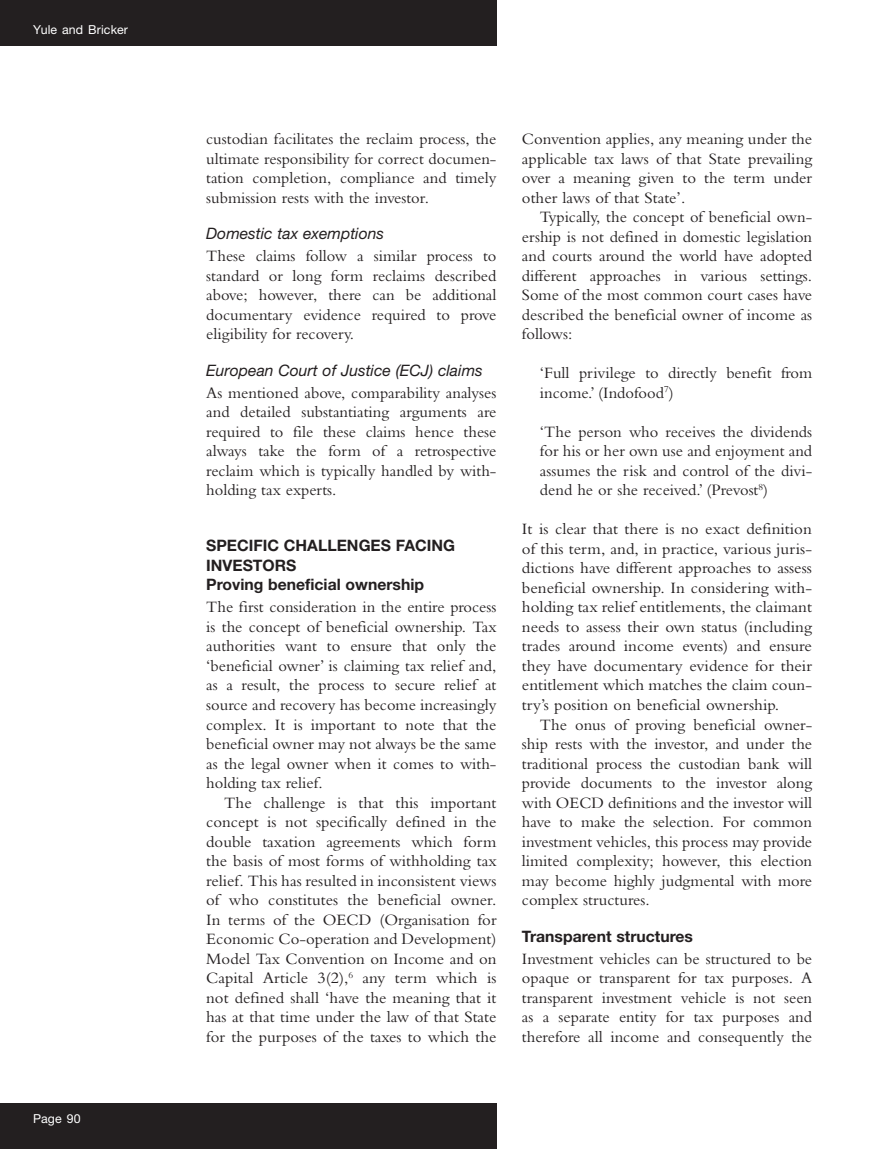
<style>
.page{position:relative;width:893px;height:1149px;background:#fff}
.page>*{position:absolute;margin:0;border:0;box-sizing:border-box;transform-origin:0 0}
.text_indent{font:16.5px/19.5px "Bembo MT Pro";color:#231f20;text-align:justify}
.text{font:16.5px/19.5px "Bembo MT Pro";color:#231f20;text-align:justify}
.text_sp_ab{font:16.5px/19.5px "Bembo MT Pro";color:#231f20;text-align:justify}
.extract{font:16.5px/19.5px "Bembo MT Pro";color:#231f20}
.c_head{font:italic 15.75px "Helvetica Neue LT Pro";color:#231f20}
.a_head{font:700 15.75px/19.5px "Helvetica Neue LT Pro";color:#231f20}
.b_after_a{font:700 15.75px "Helvetica Neue LT Pro";color:#231f20}
.b_head{font:700 15.75px "Helvetica Neue LT Pro";color:#231f20}
.t1{font:12.3px "Helvetica Neue LT Pro";letter-spacing:.01em;color:#fff}
</style>
<div class="page">
<div style="left:0;top:0;width:496px;height:46px;background:#231f20"></div>
<div style="left:0;top:1103px;width:496px;height:45px;background:#231f20"></div>
<p class="t1" style="left:33px;top:22px;width:96px">Yule and Bricker</p>
<p class="t1" style="left:33px;top:1110px;width:49px">Page 90</p>
<p class="text_indent" style="left:206px;top:129px;width:292px">custodian facilitates the reclaim process, the ultimate responsibility for correct documen&shy;tation completion, compliance and timely submission rests with the investor.</p>
<p class="c_head" style="left:206px;top:223px;width:179px">Domestic tax exemptions</p>
<p class="text" style="left:206px;top:246px;width:292px">These claims follow a similar process to standard or long form reclaims described above; however, there can be additional documentary evidence required to prove eligibility for recovery.</p>
<p class="c_head" style="left:206px;top:360px;width:278px">European Court of Justice (ECJ) claims</p>
<p class="text" style="left:206px;top:382px;width:292px">As mentioned above, comparability analyses and detailed substantiating arguments are required to file these claims hence these always take the form of a retrospective reclaim which is typically handled by with&shy;holding tax experts.</p>
<p class="a_head" style="left:206px;top:535px;width:250px">SPECIFIC CHALLENGES FACING<br>INVESTORS</p>
<p class="b_after_a" style="left:206px;top:574px;width:219px">Proving beneficial ownership</p>
<p class="text" style="left:206px;top:597px;width:292px">The first consideration in the entire process is the concept of beneficial ownership. Tax authorities want to ensure that only the ‘beneficial owner’ is claiming tax relief and, as a result, the process to secure relief at source and recovery has become increasingly complex. It is important to note that the beneficial owner may not always be the same as the legal owner when it comes to with&shy;holding tax relief.</p>
<p class="text_indent" style="left:206px;top:792px;width:292px;text-indent:18px">The challenge is that this important concept is not specifically defined in the double taxation agreements which form the basis of most forms of withholding tax relief. This has resulted in inconsistent views of who constitutes the beneficial owner.<br>In terms of the OECD (Organisation for Economic Co-operation and Development)<br>Model Tax Convention on Income and on Capital Article 3(2),<sup>6</sup> any term which is not defined shall ‘have the meaning that it has at that time under the law of that State for the purposes of the taxes to which the</p>
<p class="text_indent" style="left:522px;top:129px;width:292px">Convention applies, any meaning under the applicable tax laws of that State prevailing over a meaning given to the term under other laws of that State’.</p>
<p class="text_indent" style="left:522px;top:207px;width:292px;text-indent:18px">Typically, the concept of beneficial own&shy;ership is not defined in domestic legislation and courts around the world have adopted different approaches in various settings.<br>Some of the most common court cases have described the beneficial owner of income as follows:</p>
<p class="extract" style="left:540px;top:363px;width:274px">‘Full privilege to directly benefit from income.’ (Indofood<sup>7</sup>)</p>
<p class="extract" style="left:540px;top:421px;width:274px;text-align:justify">‘The person who receives the dividends for his or her own use and enjoyment and assumes the risk and control of the divi&shy;dend he or she received.’ (Prevost<sup>8</sup>)</p>
<p class="text_sp_ab" style="left:522px;top:519px;width:292px">It is clear that there is no exact definition of this term, and, in practice, various juris&shy;dictions have different approaches to assess beneficial ownership. In considering with&shy;holding tax relief entitlements, the claimant needs to assess their own status (including trades around income events) and ensure they have documentary evidence for their entitlement which matches the claim coun&shy;try’s position on beneficial ownership.</p>
<p class="text_indent" style="left:522px;top:714px;width:292px;text-indent:18px">The onus of proving beneficial owner&shy;ship rests with the investor, and under the traditional process the custodian bank will provide documents to the investor along with OECD definitions and the investor will have to make the selection. For common investment vehicles, this process may provide limited complexity; however, this election may become highly judgmental with more complex structures.</p>
<p class="b_head" style="left:522px;top:925px;width:173px">Transparent structures</p>
<p class="text" style="left:522px;top:948px;width:292px">Investment vehicles can be structured to be opaque or transparent for tax purposes. A transparent investment vehicle is not seen as a separate entity for tax purposes and therefore all income and consequently the</p>
</div>
